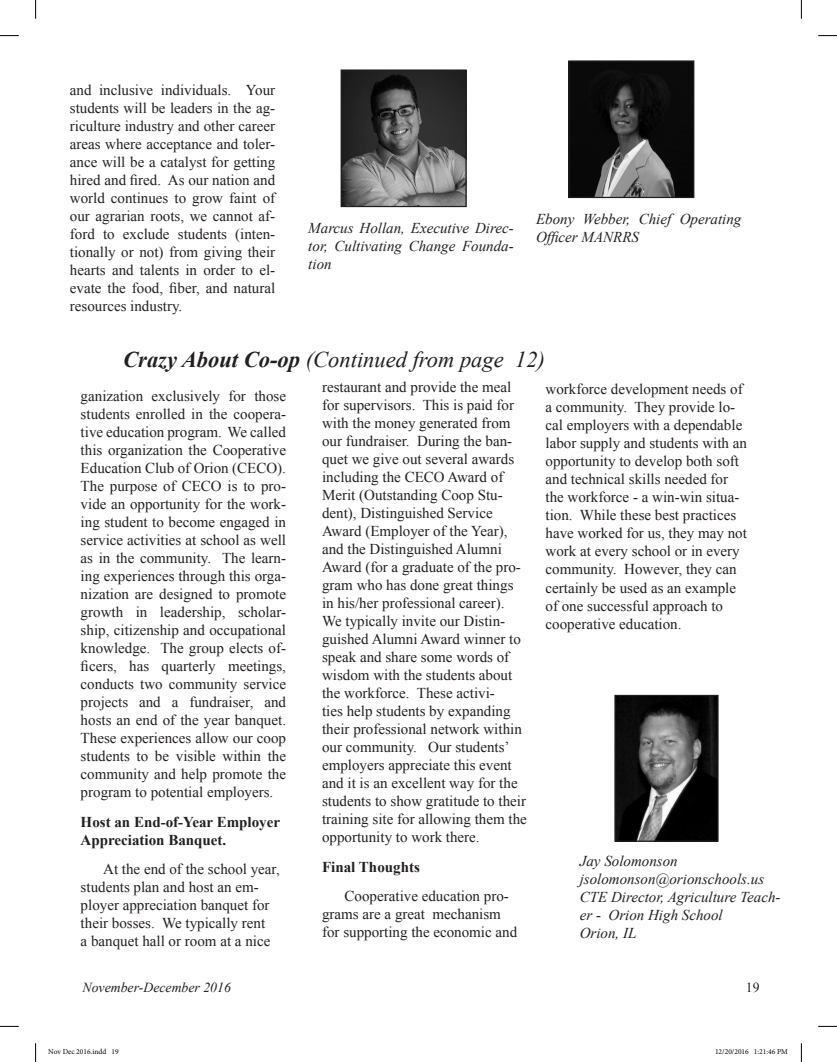
<style>
.page{position:relative;width:837px;height:1062px;background:#fff}
.page>*{position:absolute;margin:0;border:0;box-sizing:border-box;transform-origin:0 0}
.t1{font:italic 22.5px "Times New Roman";color:#231f20}
.t2{font:15px/18px "Times New Roman";color:#231f20}
.t3{font:italic 15px/18px "Times New Roman";color:#231f20}
.t4{font:700 15px/18px "Times New Roman";color:#231f20}
.t5{font:italic 13.75px "Times New Roman";color:#231f20}
.t6{font:13.75px "Times New Roman";color:#231f20}
.t7{font:7.5px "Minion Pro";color:#000}
.s1{font-weight:700}
</style>
<div class="page">
<img style="left:342px;top:71px;width:122px;height:134px">
<div style="left:340px;top:69px;width:126px;height:138px;border:1px solid #231f20"></div>
<img style="left:570px;top:62px;width:122px;height:134px">
<div style="left:568px;top:60px;width:126px;height:138px;border:1px solid #231f20"></div>
<img style="left:616px;top:696px;width:100px;height:143px">
<div style="left:614px;top:694px;width:104px;height:147px;border:1px solid #231f20"></div>
<svg style="left:0;top:35px;width:19px;height:1px"></svg>
<svg style="left:818px;top:35px;width:18px;height:1px"></svg>
<svg style="left:0;top:1025px;width:19px;height:1px"></svg>
<svg style="left:818px;top:1025px;width:18px;height:1px"></svg>
<svg style="left:35px;top:0;width:1px;height:19px"></svg>
<svg style="left:35px;top:1043px;width:1px;height:18px"></svg>
<svg style="left:800px;top:0;width:1px;height:19px"></svg>
<svg style="left:800px;top:1043px;width:1px;height:18px"></svg>
<p class="t2" style="left:70px;top:80px;width:207px;text-align:justify">and inclusive individuals. Your students will be leaders in the ag&shy;riculture industry and other career areas where acceptance and toler&shy;ance will be a catalyst for getting hired and fired. As our nation and world continues to grow faint of our agrarian roots, we cannot af&shy;ford to exclude students (inten&shy;tionally or not) from giving their hearts and talents in order to el&shy;evate the food, fiber, and natural resources industry.</p>
<p class="t3" style="left:308px;top:218px;width:207px;text-align:justify">Marcus Hollan, Executive Direc&shy;tor, Cultivating Change Founda&shy;tion</p>
<p class="t3" style="left:536px;top:209px;width:207px">Ebony Webber, Chief Operating<br>Officer MANRRS</p>
<h1 class="t1" style="left:123px;top:344px;width:423px"><span class="s1">Crazy About Co-op</span> (Continued from page 12)</h1>
<p class="t2" style="left:81px;top:386px;width:207px;text-align:justify">ganization exclusively for those students enrolled in the coopera&shy;tive education program. We called this organization the Cooperative Education Club of Orion (CECO).<br>The purpose of CECO is to pro&shy;vide an opportunity for the work&shy;ing student to become engaged in service activities at school as well as in the community. The learn&shy;ing experiences through this orga&shy;nization are designed to promote growth in leadership, scholar&shy;ship, citizenship and occupational knowledge. The group elects of&shy;ficers, has quarterly meetings, conducts two community service projects and a fundraiser, and hosts an end of the year banquet.<br>These experiences allow our coop students to be visible within the community and help promote the program to potential employers.</p>
<p class="t4" style="left:81px;top:811px;width:201px">Host an End-of-Year Employer<br>Appreciation Banquet.</p>
<p class="t2" style="left:81px;top:859px;width:200px;text-indent:22px">At the end of the school year, students plan and host an em&shy;ployer appreciation banquet for their bosses. We typically rent<br>a banquet hall or room at a nice</p>
<p class="t2" style="left:322px;top:377px;width:206px">restaurant and provide the meal for supervisors. This is paid for with the money generated from our fundraiser. During the ban&shy;quet we give out several awards including the CECO Award of<br>Merit (Outstanding Coop Stu&shy;dent), Distinguished Service<br>Award (Employer of the Year), and the Distinguished Alumni<br>Award (for a graduate of the pro&shy;gram who has done great things in his/her professional career).<br>We typically invite our Distin&shy;guished Alumni Award winner to speak and share some words of wisdom with the students about the workforce. These activi-<br>ties help students by expanding their professional network within our community. Our students’ employers appreciate this event and it is an excellent way for the students to show gratitude to their training site for allowing them the opportunity to work there.</p>
<p class="t4" style="left:322px;top:856px;width:99px">Final Thoughts</p>
<p class="t2" style="left:322px;top:886px;width:196px;text-indent:22px">Cooperative education pro&shy;grams are a great mechanism for supporting the economic and</p>
<p class="t2" style="left:545px;top:380px;width:203px">workforce development needs of a community. They provide lo&shy;cal employers with a dependable labor supply and students with an opportunity to develop both soft and technical skills needed for the workforce - a win-win situa&shy;tion. While these best practices have worked for us, they may not work at every school or in every community. However, they can certainly be used as an example of one successful approach to cooperative education.</p>
<p class="t3" style="left:579px;top:851px;width:202px">Jay Solomonson jsolomonson@orionschools.us<br>CTE Director, Agriculture Teach&shy;er - Orion High School<br>Orion, IL</p>
<p class="t5" style="left:82px;top:977px;width:150px">November-December 2016</p>
<p class="t6" style="left:745px;top:977px;width:15px">19</p>
<p class="t7" style="left:48px;top:1046px;width:72px">Nov Dec 2016.indd 19</p>
<p class="t7" style="left:714px;top:1046px;width:74px">12/20/2016 1:21:46 PM</p>
</div>
